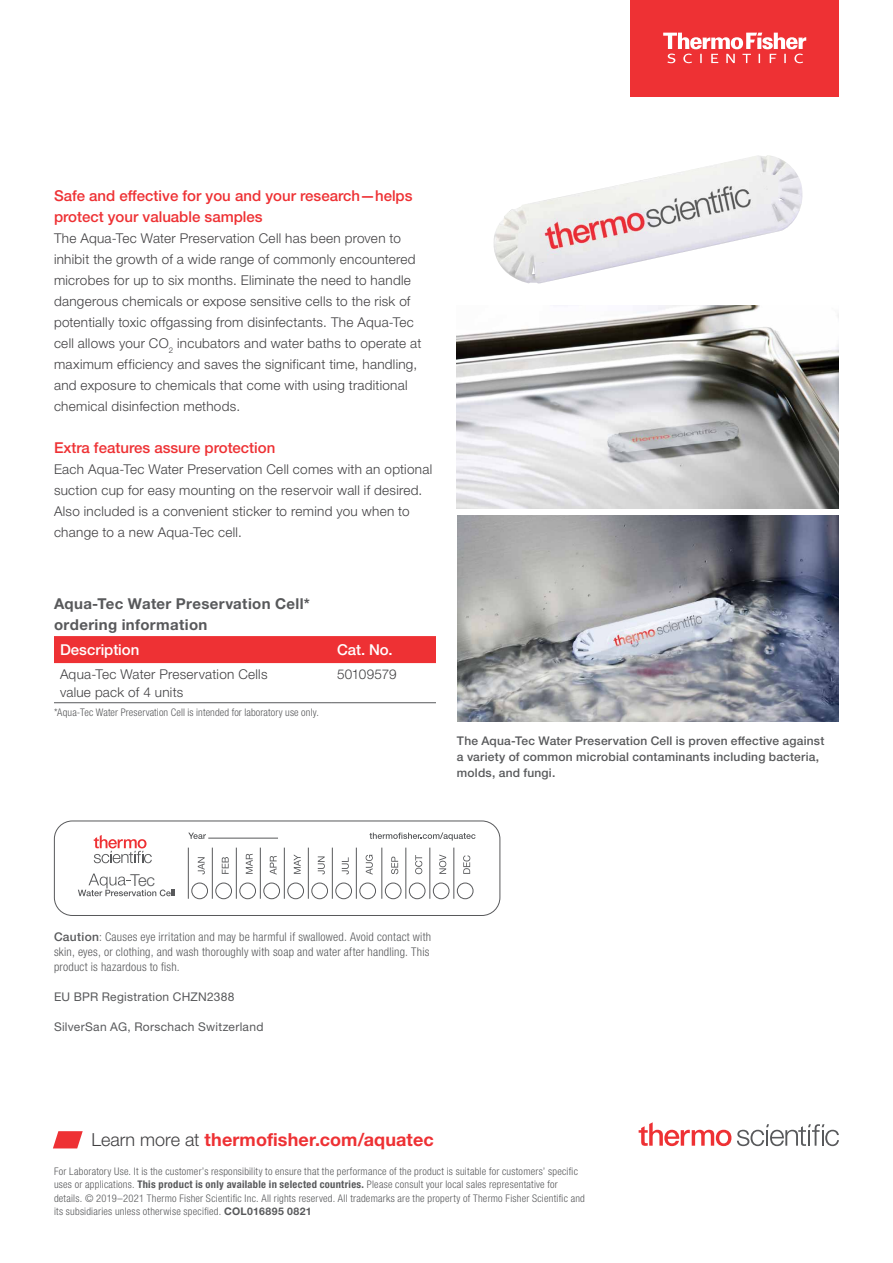
<style>
.page{position:relative;width:893px;height:1263px;background:#fff}
.page>*{position:absolute;margin:0;border:0;box-sizing:border-box;transform-origin:0 0}
.t1{font:700 18px "Helvetica Neue LTW1 G";letter-spacing:.005em;color:#ee3134}
.t2{font:300 16.5px "Helvetica Neue LTW1 G";color:#58595b}
.t3{font:500 15px/21px "Helvetica Neue LTW1 G";color:#ee3134}
.t4{font:700 15px/21px "Helvetica Neue LTW1 G";letter-spacing:.025em;color:#58595b}
.t5{font:500 15px "Helvetica Neue LTW1 G";color:#fff}
.t6{font:300 13.5px/21px "Helvetica Neue LTW1 G";letter-spacing:.02em;color:#414042}
.t7{font:300 13.5px "Helvetica Neue LTW1 G";letter-spacing:-.01em;color:#414042}
.t8{font:300 condensed 12px/15px "Helvetica Neue LTW1 G";letter-spacing:.02em;color:#58595b}
.t9{font:500 12px/15.8px "Helvetica Neue LTW1 G";letter-spacing:.02em;color:#58595b}
.t10{font:12px "Helvetica Neue LTW1 G";letter-spacing:.025em;color:#58595b}
.t11{font:300 condensed 10.5px/13.5px "Helvetica Neue LTW1 G";letter-spacing:.02em;color:#58595b}
.s1{font-weight:500;font-stretch:normal}
.s2{font-weight:300;color:#414042}
.s3{font-weight:700}
.s4{font-weight:700;font-stretch:normal}
</style>
<div class="page">
<svg style="left:53px;top:1131px;width:30px;height:17px"></svg>
<img style="left:493px;top:155px;width:310px;height:129px">
<img style="left:457px;top:306px;width:382px;height:202px">
<svg style="left:94px;top:835px;width:58px;height:28px"></svg>
<svg style="left:78px;top:873px;width:97px;height:23px"></svg>
<svg style="left:188px;top:833px;width:18px;height:6px"></svg>
<svg style="left:369px;top:832px;width:106px;height:8px"></svg>
<hr style="left:208px;top:838px;width:70px;height:1px;background:#58595b">
<hr style="left:188px;top:848px;width:1px;height:51px;background:#58595b">
<svg style="left:198px;top:857px;width:7px;height:17px"></svg>
<hr style="left:212px;top:848px;width:1px;height:51px;background:#58595b">
<svg style="left:222px;top:857px;width:7px;height:17px"></svg>
<hr style="left:236px;top:848px;width:1px;height:51px;background:#58595b">
<svg style="left:246px;top:854px;width:7px;height:20px"></svg>
<hr style="left:260px;top:848px;width:1px;height:51px;background:#58595b">
<svg style="left:270px;top:856px;width:7px;height:19px"></svg>
<hr style="left:284px;top:848px;width:1px;height:51px;background:#58595b">
<svg style="left:294px;top:854px;width:7px;height:20px"></svg>
<hr style="left:308px;top:848px;width:1px;height:51px;background:#58595b">
<svg style="left:318px;top:856px;width:7px;height:18px"></svg>
<hr style="left:332px;top:848px;width:1px;height:51px;background:#58595b">
<svg style="left:342px;top:857px;width:7px;height:17px"></svg>
<hr style="left:356px;top:848px;width:1px;height:51px;background:#58595b">
<svg style="left:366px;top:855px;width:7px;height:20px"></svg>
<hr style="left:381px;top:848px;width:1px;height:51px;background:#58595b">
<svg style="left:391px;top:857px;width:7px;height:17px"></svg>
<hr style="left:405px;top:848px;width:1px;height:51px;background:#58595b">
<svg style="left:415px;top:855px;width:7px;height:19px"></svg>
<hr style="left:429px;top:848px;width:1px;height:51px;background:#58595b">
<svg style="left:439px;top:854px;width:7px;height:20px"></svg>
<hr style="left:453px;top:848px;width:1px;height:51px;background:#58595b">
<svg style="left:463px;top:855px;width:7px;height:19px"></svg>
<div style="left:192px;top:883px;width:16px;height:16px;border:1px solid #58595b;border-radius:50%"></div>
<div style="left:216px;top:883px;width:16px;height:16px;border:1px solid #58595b;border-radius:50%"></div>
<div style="left:240px;top:883px;width:16px;height:16px;border:1px solid #58595b;border-radius:50%"></div>
<div style="left:264px;top:883px;width:16px;height:16px;border:1px solid #58595b;border-radius:50%"></div>
<div style="left:288px;top:883px;width:16px;height:16px;border:1px solid #58595b;border-radius:50%"></div>
<div style="left:312px;top:883px;width:16px;height:16px;border:1px solid #58595b;border-radius:50%"></div>
<div style="left:336px;top:883px;width:16px;height:16px;border:1px solid #58595b;border-radius:50%"></div>
<div style="left:360px;top:883px;width:16px;height:16px;border:1px solid #58595b;border-radius:50%"></div>
<div style="left:385px;top:883px;width:16px;height:16px;border:1px solid #58595b;border-radius:50%"></div>
<div style="left:409px;top:883px;width:16px;height:16px;border:1px solid #58595b;border-radius:50%"></div>
<div style="left:433px;top:883px;width:16px;height:16px;border:1px solid #58595b;border-radius:50%"></div>
<div style="left:457px;top:883px;width:16px;height:16px;border:1px solid #58595b;border-radius:50%"></div>
<div style="left:54px;top:821px;width:446px;height:95px;border:1px solid #58595b;border-radius:18px"></div>
<img style="left:457px;top:516px;width:382px;height:205px">
<div style="left:54px;top:636px;width:382px;height:27px;background:#ee3134"></div>
<hr style="left:54px;top:702px;width:277px;height:1px;background:#58595b">
<hr style="left:331px;top:702px;width:105px;height:1px;background:#58595b">
<div style="left:630px;top:0;width:209px;height:96px;background:#ee3134"></div>
<svg style="left:663px;top:33px;width:143px;height:30px"></svg>
<svg style="left:737px;top:1124px;width:102px;height:22px"></svg>
<svg style="left:639px;top:1122px;width:92px;height:24px"></svg>
<p class="t3" style="left:54px;top:185px;width:360px">Safe and effective for you and your research—helps protect your valuable samples</p>
<p class="t6" style="left:54px;top:228px;width:369px">The Aqua-Tec Water Preservation Cell has been proven to inhibit the growth of a wide range of commonly encountered microbes for up to six months. Eliminate the need to handle dangerous chemicals or expose sensitive cells to the risk of potentially toxic offgassing from disinfectants. The Aqua-Tec cell allows your CO<sub>2</sub> incubators and water baths to operate at maximum efficiency and saves the significant time, handling, and exposure to chemicals that come with using traditional chemical disinfection methods.</p>
<p class="t3" style="left:54px;top:437px;width:223px">Extra features assure protection</p>
<p class="t6" style="left:54px;top:459px;width:380px">Each Aqua-Tec Water Preservation Cell comes with an optional suction cup for easy mounting on the reservoir wall if desired.<br>Also included is a convenient sticker to remind you when to change to a new Aqua-Tec cell.</p>
<p class="t4" style="left:54px;top:593px;width:257px">Aqua-Tec Water Preservation Cell* ordering information</p>
<p class="t5" style="left:60px;top:641px;width:81px">Description</p>
<p class="t5" style="left:337px;top:641px;width:57px">Cat. No.</p>
<p class="t6" style="left:60px;top:665px;width:209px;line-height:18px">Aqua-Tec Water Preservation Cells value pack of 4 units</p>
<p class="t7" style="left:337px;top:666px;width:61px">50109579</p>
<p class="t11" style="left:54px;top:706px;width:266px">*Aqua-Tec Water Preservation Cell is intended for laboratory use only.</p>
<p class="t9" style="left:457px;top:733px;width:369px">The Aqua-Tec Water Preservation Cell is proven effective against a variety of common microbial contaminants including bacteria, molds, and fungi.</p>
<p class="t2" style="left:130px;top:870px;width:26px">Tec</p>
<p class="t8" style="left:54px;top:929px;width:379px"><span class="s1">Caution</span>: Causes eye irritation and may be harmful if swallowed. Avoid contact with skin, eyes, or clothing, and wash thoroughly with soap and water after handling. This product is hazardous to fish.</p>
<p class="t10" style="left:54px;top:989px;width:182px">EU BPR Registration CHZN2388</p>
<p class="t10" style="left:54px;top:1019px;width:211px">SilverSan AG, Rorschach Switzerland</p>
<h1 class="t1" style="left:92px;top:1128px;width:344px"><span class="s2">Learn more at</span> thermofisher.com/aquatec</h1>
<p class="t11" style="left:54px;top:1164px;width:532px">For Laboratory Use. It is the customer’s responsibility to ensure that the performance of the product is suitable for customers’ specific uses or applications. <span class="s3">This product is only available in selected countries.</span> Please consult your local sales representative for details. © 2019–2021 Thermo Fisher Scientific Inc. All rights reserved. All trademarks are the property of Thermo Fisher Scientific and its subsidiaries unless otherwise specified. <span class="s4">COL016895 0821</span></p>
</div>
